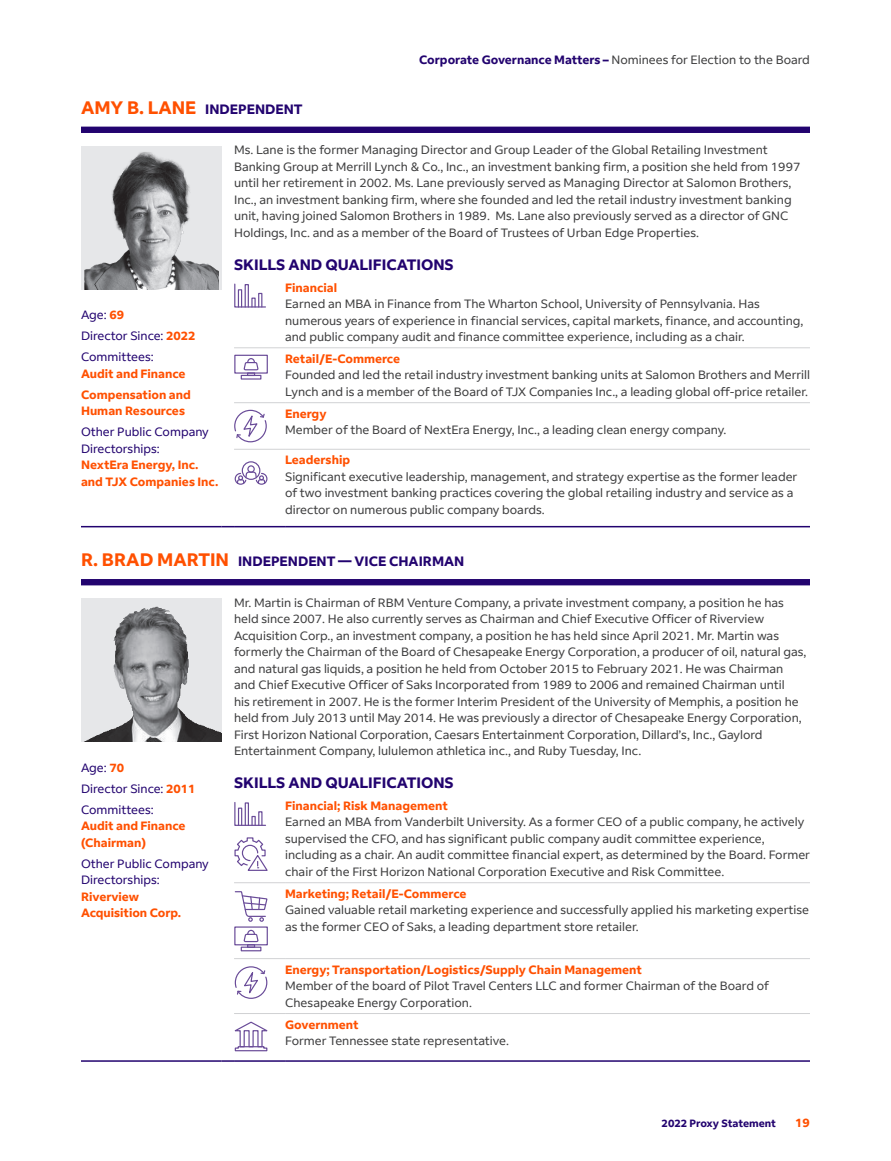
<style>
.page{position:relative;width:891px;height:1161px;background:#fff}
.page>*{position:absolute;margin:0;border:0;box-sizing:border-box;transform-origin:0 0}
.t1{font:700 15px "Fed Ex Sans";color:#22036f}
.t2{font:700 13.5px "Fed Ex Sans";color:#22036f}
.t3{font:12px/16.5px "Fed Ex Sans";color:#3e3e3f}
.t4{font:700 12px/16.5px "Fed Ex Sans";color:#ff5000}
.t5{font:12px/21px "Fed Ex Sans";color:#22036f}
.t6{font:700 10.5px "Fed Ex Sans";color:#22036f}
.s1{font-size:18px;color:#ff5000}
.s2{font-weight:700;color:#22036f}
.s3{font-weight:700;color:#ff5000}
</style>
<div class="page">
<div style="left:81px;top:127px;width:729px;height:6px;background:#22036f"></div>
<hr style="left:234px;top:526px;width:51px;height:1px;background:#22036f">
<hr style="left:285px;top:526px;width:525px;height:1px;background:#22036f">
<hr style="left:81px;top:526px;width:140px;height:1px;background:#22036f">
<svg style="left:221px;top:526px;width:13px;height:1px"></svg>
<hr style="left:234px;top:402px;width:51px;height:1px;background:#d1d2d4">
<hr style="left:285px;top:402px;width:525px;height:1px;background:#d1d2d4">
<hr style="left:234px;top:347px;width:51px;height:1px;background:#d1d2d4">
<hr style="left:285px;top:347px;width:525px;height:1px;background:#d1d2d4">
<hr style="left:234px;top:449px;width:51px;height:1px;background:#d1d2d4">
<hr style="left:285px;top:449px;width:525px;height:1px;background:#d1d2d4">
<div style="left:81px;top:146px;width:140px;height:143px;background:#e6e7e9"></div>
<img style="left:85px;top:152px;width:134px;height:137px">
<svg style="left:234px;top:283px;width:32px;height:25px"></svg>
<div style="left:234px;top:355px;width:34px;height:19px;border:1px solid #694b98"></div>
<div style="left:241px;top:375px;width:20px;height:5px;border:1px solid #694b98"></div>
<svg style="left:244px;top:358px;width:15px;height:18px"></svg>
<svg style="left:234px;top:409px;width:33px;height:34px"></svg>
<div style="left:247px;top:465px;width:8px;height:8px;border:1px solid #694b98;border-radius:50%"></div>
<div style="left:242px;top:461px;width:18px;height:19px;border:1px solid #694b98;border-radius:50%"></div>
<svg style="left:235px;top:471px;width:32px;height:14px"></svg>
<div style="left:81px;top:579px;width:729px;height:6px;background:#22036f"></div>
<hr style="left:234px;top:1060px;width:51px;height:2px;background:#22036f">
<hr style="left:285px;top:1060px;width:525px;height:2px;background:#22036f">
<hr style="left:81px;top:1060px;width:140px;height:2px;background:#22036f">
<svg style="left:221px;top:1060px;width:13px;height:2px"></svg>
<hr style="left:234px;top:958px;width:51px;height:1px;background:#d1d2d4">
<hr style="left:285px;top:958px;width:525px;height:1px;background:#d1d2d4">
<hr style="left:234px;top:882px;width:51px;height:1px;background:#d1d2d4">
<hr style="left:285px;top:882px;width:525px;height:1px;background:#d1d2d4">
<hr style="left:234px;top:1013px;width:51px;height:1px;background:#d1d2d4">
<hr style="left:285px;top:1013px;width:525px;height:1px;background:#d1d2d4">
<img style="left:81px;top:599px;width:140px;height:143px">
<svg style="left:234px;top:802px;width:32px;height:24px"></svg>
<svg style="left:234px;top:837px;width:34px;height:34px"></svg>
<svg style="left:234px;top:891px;width:34px;height:31px"></svg>
<div style="left:234px;top:926px;width:34px;height:19px;border:1px solid #694b98"></div>
<div style="left:241px;top:947px;width:20px;height:4px;border:1px solid #694b98"></div>
<svg style="left:244px;top:929px;width:15px;height:19px"></svg>
<svg style="left:234px;top:966px;width:34px;height:33px"></svg>
<svg style="left:234px;top:1021px;width:34px;height:31px"></svg>
<p class="t2" style="left:81px;top:101px;width:223px"><span class="s1">AMY B. LANE</span> INDEPENDENT</p>
<p class="t3" style="left:419px;top:51px;width:392px"><span class="s2">Corporate Governance Matters –</span> Nominees for Election to the Board</p>
<p class="t3" style="left:234px;top:142px;width:568px">Ms. Lane is the former Managing Director and Group Leader of the Global Retailing Investment Banking Group at Merrill Lynch &amp; Co., Inc., an investment banking firm, a position she held from 1997 until her retirement in 2002. Ms. Lane previously served as Managing Director at Salomon Brothers, Inc., an investment banking firm, where she founded and led the retail industry investment banking unit, having joined Salomon Brothers in 1989. Ms. Lane also previously served as a director of GNC Holdings, Inc. and as a member of the Board of Trustees of Urban Edge Properties.</p>
<p class="t1" style="left:234px;top:256px;width:221px">SKILLS AND QUALIFICATIONS</p>
<p class="t4" style="left:285px;top:279px;width:54px">Financial</p>
<p class="t3" style="left:285px;top:296px;width:520px">Earned an MBA in Finance from The Wharton School, University of Pennsylvania. Has numerous years of experience in financial services, capital markets, finance, and accounting, and public company audit and finance committee experience, including as a chair.</p>
<p class="t4" style="left:285px;top:351px;width:116px">Retail/E-Commerce</p>
<p class="t3" style="left:285px;top:367px;width:526px">Founded and led the retail industry investment banking units at Salomon Brothers and Merrill<br>Lynch and is a member of the Board of TJX Companies Inc., a leading global off-price retailer.</p>
<p class="t4" style="left:285px;top:405px;width:43px">Energy</p>
<p class="t3" style="left:285px;top:422px;width:443px">Member of the Board of NextEra Energy, Inc., a leading clean energy company.</p>
<p class="t4" style="left:285px;top:452px;width:67px">Leadership</p>
<p class="t3" style="left:285px;top:469px;width:514px">Significant executive leadership, management, and strategy expertise as the former leader of two investment banking practices covering the global retailing industry and service as a director on numerous public company boards.</p>
<p class="t2" style="left:81px;top:554px;width:385px"><span class="s1">R. BRAD MARTIN</span> INDEPENDENT — VICE CHAIRMAN</p>
<p class="t5" style="left:81px;top:305px;width:116px">Age: <span class="s3">69<br></span>Director Since: <span class="s3">2022<br></span>Committees:</p>
<p class="t4" style="left:81px;top:363px;width:111px;line-height:21px">Audit and Finance<br>Compensation and</p>
<p class="t4" style="left:81px;top:403px;width:106px">Human Resources</p>
<p class="t5" style="left:81px;top:424px;width:129px;line-height:16.5px">Other Public Company<br>Directorships:</p>
<p class="t4" style="left:81px;top:457px;width:139px">NextEra Energy, Inc. and TJX Companies Inc.</p>
<p class="t5" style="left:81px;top:757px;width:116px">Age: <span class="s3">70<br></span>Director Since: <span class="s3">2011<br></span>Committees:</p>
<p class="t4" style="left:81px;top:818px;width:106px">Audit and Finance (Chairman)</p>
<p class="t5" style="left:81px;top:855px;width:129px;line-height:16.5px">Other Public Company<br>Directorships:</p>
<p class="t4" style="left:81px;top:888px;width:102px">Riverview<br>Acquisition Corp.</p>
<p class="t3" style="left:234px;top:594px;width:574px">Mr. Martin is Chairman of RBM Venture Company, a private investment company, a position he has held since 2007. He also currently serves as Chairman and Chief Executive Officer of Riverview Acquisition Corp., an investment company, a position he has held since April 2021. Mr. Martin was formerly the Chairman of the Board of Chesapeake Energy Corporation, a producer of oil, natural gas, and natural gas liquids, a position he held from October 2015 to February 2021. He was Chairman and Chief Executive Officer of Saks Incorporated from 1989 to 2006 and remained Chairman until<br>his retirement in 2007. He is the former Interim President of the University of Memphis, a position he held from July 2013 until May 2014. He was previously a director of Chesapeake Energy Corporation, First Horizon National Corporation, Caesars Entertainment Corporation, Dillard’s, Inc., Gaylord Entertainment Company, lululemon athletica inc., and Ruby Tuesday, Inc.</p>
<p class="t1" style="left:234px;top:774px;width:221px">SKILLS AND QUALIFICATIONS</p>
<p class="t4" style="left:285px;top:798px;width:164px">Financial; Risk Management</p>
<p class="t3" style="left:285px;top:814px;width:526px">Earned an MBA from Vanderbilt University. As a former CEO of a public company, he actively supervised the CFO, and has significant public company audit committee experience, including as a chair. An audit committee financial expert, as determined by the Board. Former chair of the First Horizon National Corporation Executive and Risk Committee.</p>
<p class="t4" style="left:285px;top:885px;width:183px">Marketing; Retail/E-Commerce</p>
<p class="t3" style="left:285px;top:902px;width:525px">Gained valuable retail marketing experience and successfully applied his marketing expertise as the former CEO of Saks, a leading department store retailer.</p>
<p class="t4" style="left:285px;top:961px;width:358px">Energy; Transportation/Logistics/Supply Chain Management</p>
<p class="t3" style="left:285px;top:978px;width:485px">Member of the board of Pilot Travel Centers LLC and former Chairman of the Board of<br>Chesapeake Energy Corporation.</p>
<p class="t4" style="left:285px;top:1016px;width:75px">Government</p>
<p class="t3" style="left:285px;top:1033px;width:225px">Former Tennessee state representative.</p>
<p class="t6" style="left:662px;top:1117px;width:116px">2022 Proxy Statement</p>
<p class="t4" style="left:795px;top:1115px;width:16px">19</p>
</div>
